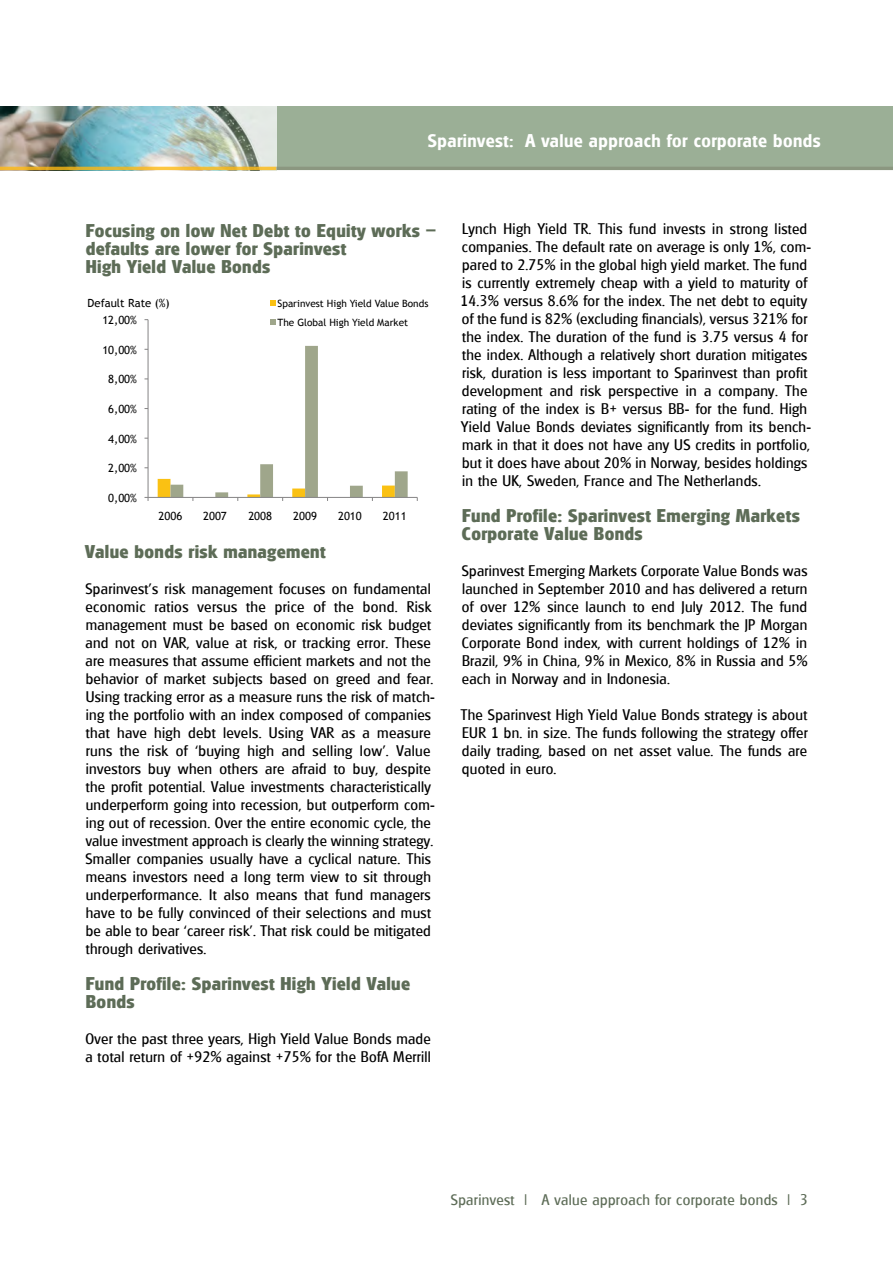
<style>
.page{position:relative;width:893px;height:1263px;background:#fff}
.page>*{position:absolute;margin:0;border:0;box-sizing:border-box;transform-origin:0 0}
.Heading_ENG{font:700 18px/18px "Glasgow";letter-spacing:.02em;color:#5d6c57}
.t1{font:600 18px "Glasgow";letter-spacing:.025em;color:#fff}
.t2{font:15px/18px "Glasgow";letter-spacing:.02em;color:#000}
.Teaser{font:15px "Glasgow";letter-spacing:.025em;color:#5d6c57}
.t3{font:11.25px "Trebuchet MS";color:#000}
.t4{font:10.05px/19px "Trebuchet MS";color:#000}
</style>
<div class="page">
<div style="left:276px;top:106px;width:617px;height:64px;background:#9baf96"></div>
<img style="left:0;top:106px;width:276px;height:61px">
<hr style="left:0;top:167px;width:276px;height:3px;background:#fdb913">
<hr style="left:276px;top:167px;width:617px;height:3px;background:#88927b">
<hr style="left:148px;top:320px;width:1px;height:177px;background:#858485">
<hr style="left:148px;top:497px;width:269px;height:1px;background:#858485">
<svg style="left:158px;top:346px;width:250px;height:155px"></svg>
<svg style="left:270px;top:300px;width:5px;height:6px"></svg>
<svg style="left:270px;top:320px;width:5px;height:5px"></svg>
<p class="t1" style="left:428px;top:129px;width:394px">Sparinvest: A value approach for corporate bonds</p>
<p class="Heading_ENG" style="left:86px;top:221px;width:352px">Focusing on low Net Debt to Equity works – defaults are lower for Sparinvest<br>High Yield Value Bonds</p>
<p class="t3" style="left:88px;top:297px;width:84px">Default Rate (%)</p>
<p class="t4" style="left:278px;top:294px;width:152px">Sparinvest High Yield Value Bonds<br>The Global High Yield Market</p>
<p class="t3" style="left:102px;top:314px;width:36px">12,00%</p>
<p class="t3" style="left:102px;top:343px;width:36px">10,00%</p>
<p class="t3" style="left:108px;top:373px;width:30px">8,00%</p>
<p class="t3" style="left:108px;top:402px;width:30px">6,00%</p>
<p class="t3" style="left:108px;top:432px;width:30px">4,00%</p>
<p class="t3" style="left:108px;top:462px;width:30px">2,00%</p>
<p class="t3" style="left:108px;top:491px;width:30px">0,00%</p>
<p class="t3" style="left:159px;top:509px;width:25px">2006</p>
<p class="t3" style="left:203px;top:509px;width:25px">2007</p>
<p class="t3" style="left:248px;top:509px;width:25px">2008</p>
<p class="t3" style="left:293px;top:509px;width:25px">2009</p>
<p class="t3" style="left:338px;top:509px;width:25px">2010</p>
<p class="t3" style="left:383px;top:509px;width:25px">2011</p>
<p class="Heading_ENG" style="left:85px;top:542px;width:242px">Value bonds risk management</p>
<p class="t2" style="left:85px;top:580px;width:351px">Sparinvest’s risk management focuses on fundamental economic ratios versus the price of the bond. Risk management must be based on economic risk budget and not on VAR, value at risk, or tracking error. These are measures that assume efficient markets and not the behavior of market subjects based on greed and fear.<br>Using tracking error as a measure runs the risk of match&shy;ing the portfolio with an index composed of companies that have high debt levels. Using VAR as a measure runs the risk of ‘buying high and selling low’. Value investors buy when others are afraid to buy, despite the profit potential. Value investments characteristically underperform going into recession, but outperform com&shy;ing out of recession. Over the entire economic cycle, the value investment approach is clearly the winning strategy.<br>Smaller companies usually have a cyclical nature. This means investors need a long term view to sit through underperformance. It also means that fund managers have to be fully convinced of their selections and must be able to bear ‘career risk’. That risk could be mitigated through derivatives.</p>
<p class="Heading_ENG" style="left:86px;top:974px;width:326px">Fund Profile: Sparinvest High Yield Value<br>Bonds</p>
<p class="t2" style="left:85px;top:1030px;width:347px">Over the past three years, High Yield Value Bonds made a total return of +92% against +75% for the BofA Merrill</p>
<p class="t2" style="left:461px;top:220px;width:352px">Lynch High Yield TR. This fund invests in strong listed companies. The default rate on average is only 1%, com&shy;pared to 2.75% in the global high yield market. The fund is currently extremely cheap with a yield to maturity of 14.3% versus 8.6% for the index. The net debt to equity of the fund is 82% (excluding financials), versus 321% for the index. The duration of the fund is 3.75 versus 4 for the index. Although a relatively short duration mitigates risk, duration is less important to Sparinvest than profit development and risk perspective in a company. The rating of the index is B+ versus BB- for the fund. High Yield Value Bonds deviates significantly from its bench&shy;mark in that it does not have any US credits in portfolio, but it does have about 20% in Norway, besides holdings in the UK, Sweden, France and The Netherlands.</p>
<p class="Heading_ENG" style="left:462px;top:506px;width:339px">Fund Profile: Sparinvest Emerging Markets<br>Corporate Value Bonds</p>
<p class="t2" style="left:462px;top:562px;width:348px;text-align:justify">Sparinvest Emerging Markets Corporate Value Bonds was launched in September 2010 and has delivered a return of over 12% since launch to end July 2012. The fund deviates significantly from its benchmark the JP Morgan Corporate Bond index, with current holdings of 12% in Brazil, 9% in China, 9% in Mexico, 8% in Russia and 5% each in Norway and in Indonesia.</p>
<p class="t2" style="left:461px;top:706px;width:348px;text-align:justify">The Sparinvest High Yield Value Bonds strategy is about EUR 1 bn. in size. The funds following the strategy offer daily trading, based on net asset value. The funds are quoted in euro.</p>
<p class="Teaser" style="left:451px;top:1191px;width:359px">Sparinvest | A value approach for corporate bonds | 3</p>
</div>
